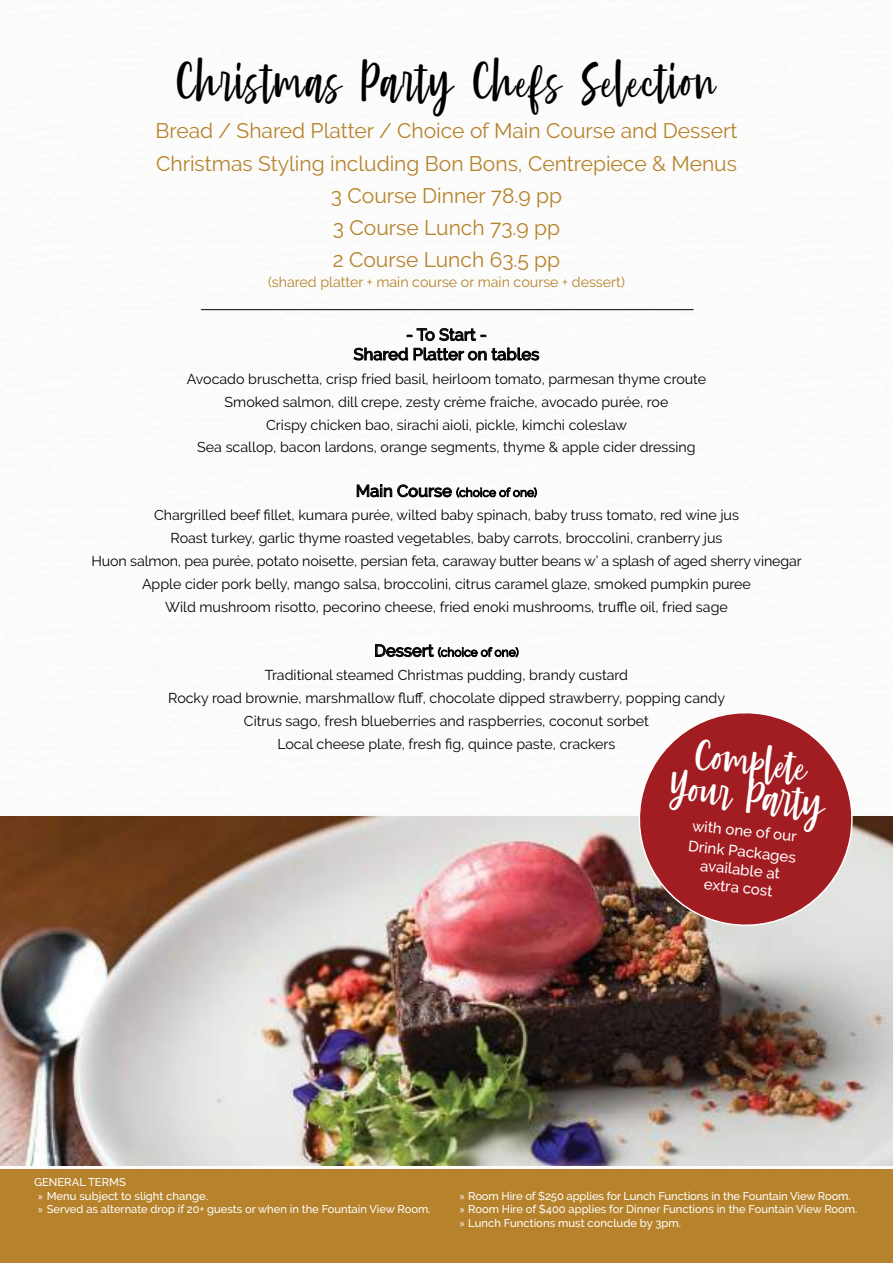
<style>
.page{position:relative;width:893px;height:1263px;background:#fff}
.page>*{position:absolute;margin:0;border:0;box-sizing:border-box;transform-origin:0 0}
.t1{font:54px "Moonlight Sonata";letter-spacing:.03em;color:#000;scale:.92 1}
.t2{font:45px/34.5px "Moonlight Sonata";color:#fff;text-align:center}
.t3{font:21px/32.2px "Raleway";color:#b6822b;text-align:center}
.t4{font:500 16.5px/19.5px "Raleway";color:#000;text-align:center}
.t5{font:500 15px/21px "Raleway";color:#fff}
.t6{font:14.25px/23px "Raleway";color:#000;text-align:center}
.t7{font:14.25px "Raleway";color:#b6822b}
.t8{font:12px "Raleway";color:#000}
.t9{font:500 11.25px/13.5px "Raleway";color:#fff}
.s1{font-weight:500;font-size:16.5px}
.s2{font-family:"Myriad Pro";font-weight:400}
</style>
<div class="page">
<div style="left:0;top:1169px;width:893px;height:94px;background:#b6822b"></div>
<img style="left:0;top:816px;width:893px;height:349px">
<hr style="left:201px;top:309px;width:492px;height:1px;background:#000">
<svg style="left:407px;top:328px;width:79px;height:13px"></svg>
<svg style="left:353px;top:347px;width:187px;height:14px"></svg>
<svg style="left:356px;top:484px;width:181px;height:14px"></svg>
<svg style="left:375px;top:644px;width:144px;height:14px"></svg>
<svg style="left:629px;top:713px;width:234px;height:221px;background:#b25658"></svg>
<h1 class="t1" style="left:177px;top:51px;width:587px">Christmas Party Chefs Selection</h1>
<h3 class="t3" style="left:156px;top:115px;width:583px">Bread / Shared Platter / Choice of Main Course and Dessert Christmas Styling including Bon Bons, Centrepiece &amp; Menus 3 Course Dinner 78.9 pp<br>3 Course Lunch 73.9 pp<br>2 Course Lunch 63.5 pp</h3>
<p class="t7" style="left:268px;top:274px;width:358px">(shared platter + main course or main course + dessert)</p>
<p class="t4" style="left:354px;top:325px;width:187px">- To Start -<br>Shared Platter on tables</p>
<p class="t6" style="left:187px;top:367px;width:521px">Avocado bruschetta, crisp fried basil, heirloom tomato, parmesan thyme croute Smoked salmon, dill crepe, zesty crème fraiche, avocado purée, roe<br>Crispy chicken bao, sirachi aioli, pickle, kimchi coleslaw<br>Sea scallop, bacon lardons, orange segments, thyme &amp; apple cider dressing</p>
<p class="t8" style="left:356px;top:485px;width:183px"><span class="s1">Main Course</span> (choice of one)</p>
<p class="t6" style="left:92px;top:504px;width:712px">Chargrilled beef fillet, kumara purée, wilted baby spinach, baby truss tomato, red wine jus<br>Roast turkey, garlic thyme roasted vegetables, baby carrots, broccolini, cranberry jus<br>Huon salmon, pea purée, potato noisette, persian feta, caraway butter beans w’ a splash of aged sherry vinegar Apple cider pork belly, mango salsa, broccolini, citrus caramel glaze, smoked pumpkin puree<br>Wild mushroom risotto, pecorino cheese, fried enoki mushrooms, truffle oil, fried sage</p>
<p class="t8" style="left:374px;top:645px;width:146px"><span class="s1">Dessert</span> (choice of one)</p>
<p class="t6" style="left:168px;top:664px;width:558px">Traditional steamed Christmas pudding, brandy custard<br>Rocky road brownie, marshmallow fluff, chocolate dipped strawberry, popping candy Citrus sago, fresh blueberries and raspberries, coconut sorbet<br>Local cheese plate, fresh fig, quince paste, crackers</p>
<h2 class="t2" style="left:676px;top:739px;width:156px;rotate:6deg">Complet e<br>Your Par ty</h2>
<p class="t5" style="left:692px;top:815px;width:110px;rotate:6deg">with one of our<br>Drink Packages</p>
<p class="t5" style="left:701px;top:856px;width:82px;line-height:18px;text-align:center;rotate:6deg">available at extra cost</p>
<p class="t9" style="left:38px;top:1176px;width:394px;text-indent:-4px">GENERAL TERMS<br><span class="s2">»</span> Menu subject to slight change.<br><span class="s2">»</span> Served as alternate drop if 20+ guests or when in the Fountain View Room.</p>
<p class="t9" style="left:460px;top:1189px;width:399px"><span class="s2">»</span> Room Hire of $250 applies for Lunch Functions in the Fountain View Room. <span class="s2">»</span> Room Hire of $400 applies for Dinner Functions in the Fountain View Room. <span class="s2">»</span> Lunch Functions must conclude by 3pm.</p>
</div>
